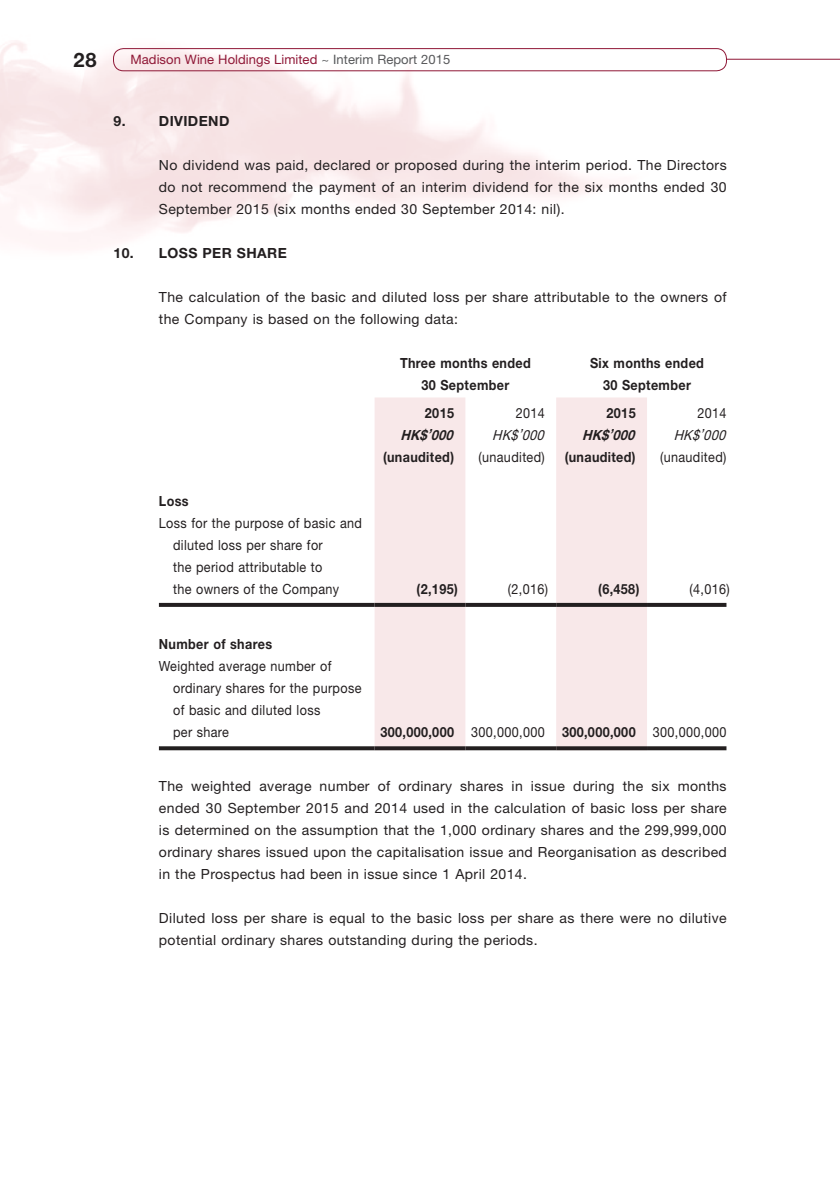
<style>
.page{position:relative;width:840px;height:1191px;background:#fff}
.page>*{position:absolute;margin:0;border:0;box-sizing:border-box;transform-origin:0 0}
.t1{font:700 20px "Helvetica Neue LT Std";color:#231f20}
.Notes{font:14px/22px "Helvetica Neue LT Std";letter-spacing:.03em;color:#231f20;text-align:justify}
.Notes-2{font:14px/22px "Helvetica Neue LT Std";letter-spacing:.03em;color:#231f20;scale:.9 1}
.Notes-3{font:700 14px "Helvetica Neue LT Std";letter-spacing:.03em;color:#231f20;scale:.9 1}
.Notes_HD1{font:700 14px "Helvetica Neue LT Std";letter-spacing:.03em;color:#231f20}
.Notes-4{font:italic 700 14px "Helvetica Neue LT Std";color:#231f20;scale:.9 1}
.Notes-5{font:italic 14px "Helvetica Neue LT Std";color:#231f20;scale:.9 1}
.t2{font:13px "Helvetica Neue LT Std";letter-spacing:.005em;color:#8f1736}
.s1{color:#57585a}
</style>
<div class="page">
<img style="left:0;top:41px;width:652px;height:201px">
<div style="left:113px;top:48px;width:613px;height:23px;border:1px solid #8f1736;border-radius:10px"></div>
<hr style="left:726px;top:59px;width:113px;height:1px;background:#8f1736">
<svg style="left:374px;top:397px;width:272px;height:349px;fill:#f8e8e9"></svg>
<svg style="left:159px;top:603px;width:215px;height:4px"></svg>
<svg style="left:374px;top:603px;width:91px;height:4px"></svg>
<svg style="left:465px;top:603px;width:91px;height:4px"></svg>
<svg style="left:556px;top:603px;width:90px;height:4px"></svg>
<svg style="left:646px;top:603px;width:80px;height:4px"></svg>
<svg style="left:159px;top:746px;width:215px;height:4px"></svg>
<svg style="left:374px;top:746px;width:91px;height:4px"></svg>
<svg style="left:465px;top:746px;width:91px;height:4px"></svg>
<svg style="left:556px;top:746px;width:90px;height:4px"></svg>
<svg style="left:646px;top:746px;width:80px;height:4px"></svg>
<h1 class="t1" style="left:74px;top:47px;width:24px">28</h1>
<p class="t2" style="left:130px;top:52px;width:321px">Madison Wine Holdings Limited <span class="s1">~ Interim Report 2015</span></p>
<p class="Notes_HD1" style="left:113px;top:112px;width:117px">9. DIVIDEND</p>
<p class="Notes" style="left:159px;top:154px;width:569px">No dividend was paid, declared or proposed during the interim period. The Directors do not recommend the payment of an interim dividend for the six months ended 30<br>September 2015 (six months ended 30 September 2014: nil).</p>
<p class="Notes_HD1" style="left:113px;top:244px;width:175px">10. LOSS PER SHARE</p>
<p class="Notes" style="left:159px;top:286px;width:569px">The calculation of the basic and diluted loss per share attributable to the owners of the Company is based on the following data:</p>
<p class="Notes-3" style="left:400px;top:354px;width:147px">Three months ended</p>
<p class="Notes-3" style="left:421px;top:376px;width:99px">30 September</p>
<p class="Notes-3" style="left:589px;top:354px;width:128px">Six months ended</p>
<p class="Notes-3" style="left:602px;top:376px;width:99px">30 September</p>
<p class="Notes-3" style="left:159px;top:492px;width:35px">Loss</p>
<p class="Notes-2" style="left:173px;top:511px;width:211px;text-indent:-14px">Loss for the purpose of basic and diluted loss per share for<br>the period attributable to<br>the owners of the Company</p>
<p class="Notes-3" style="left:159px;top:635px;width:127px">Number of shares</p>
<p class="Notes-2" style="left:173px;top:655px;width:211px;text-indent:-14px">Weighted average number of ordinary shares for the purpose of basic and diluted loss<br>per share</p>
<p class="Notes-3" style="left:424px;top:404px;width:34px">2015</p>
<p class="Notes-2" style="left:515px;top:401px;width:34px">2014</p>
<p class="Notes-3" style="left:606px;top:404px;width:34px">2015</p>
<p class="Notes-2" style="left:697px;top:401px;width:34px">2014</p>
<p class="Notes-4" style="left:400px;top:426px;width:64px">HK$’000</p>
<p class="Notes-5" style="left:492px;top:426px;width:63px">HK$’000</p>
<p class="Notes-4" style="left:581px;top:426px;width:64px">HK$’000</p>
<p class="Notes-5" style="left:673px;top:426px;width:63px">HK$’000</p>
<p class="Notes-3" style="left:383px;top:448px;width:80px">(unaudited)</p>
<p class="Notes-2" style="left:478px;top:445px;width:75px">(unaudited)</p>
<p class="Notes-3" style="left:564px;top:448px;width:80px">(unaudited)</p>
<p class="Notes-2" style="left:659px;top:445px;width:75px">(unaudited)</p>
<p class="Notes-3" style="left:416px;top:580px;width:47px">(2,195)</p>
<p class="Notes-2" style="left:507px;top:577px;width:46px">(2,016)</p>
<p class="Notes-3" style="left:598px;top:580px;width:47px">(6,458)</p>
<p class="Notes-2" style="left:689px;top:577px;width:46px">(4,016)</p>
<p class="Notes-3" style="left:380px;top:723px;width:83px">300,000,000</p>
<p class="Notes-2" style="left:471px;top:721px;width:83px">300,000,000</p>
<p class="Notes-3" style="left:561px;top:723px;width:83px">300,000,000</p>
<p class="Notes-2" style="left:652px;top:721px;width:83px">300,000,000</p>
<p class="Notes" style="left:159px;top:774px;width:569px">The weighted average number of ordinary shares in issue during the six months ended 30 September 2015 and 2014 used in the calculation of basic loss per share is determined on the assumption that the 1,000 ordinary shares and the 299,999,000 ordinary shares issued upon the capitalisation issue and Reorganisation as described in the Prospectus had been in issue since 1 April 2014.</p>
<p class="Notes" style="left:159px;top:906px;width:569px">Diluted loss per share is equal to the basic loss per share as there were no dilutive potential ordinary shares outstanding during the periods.</p>
</div>
